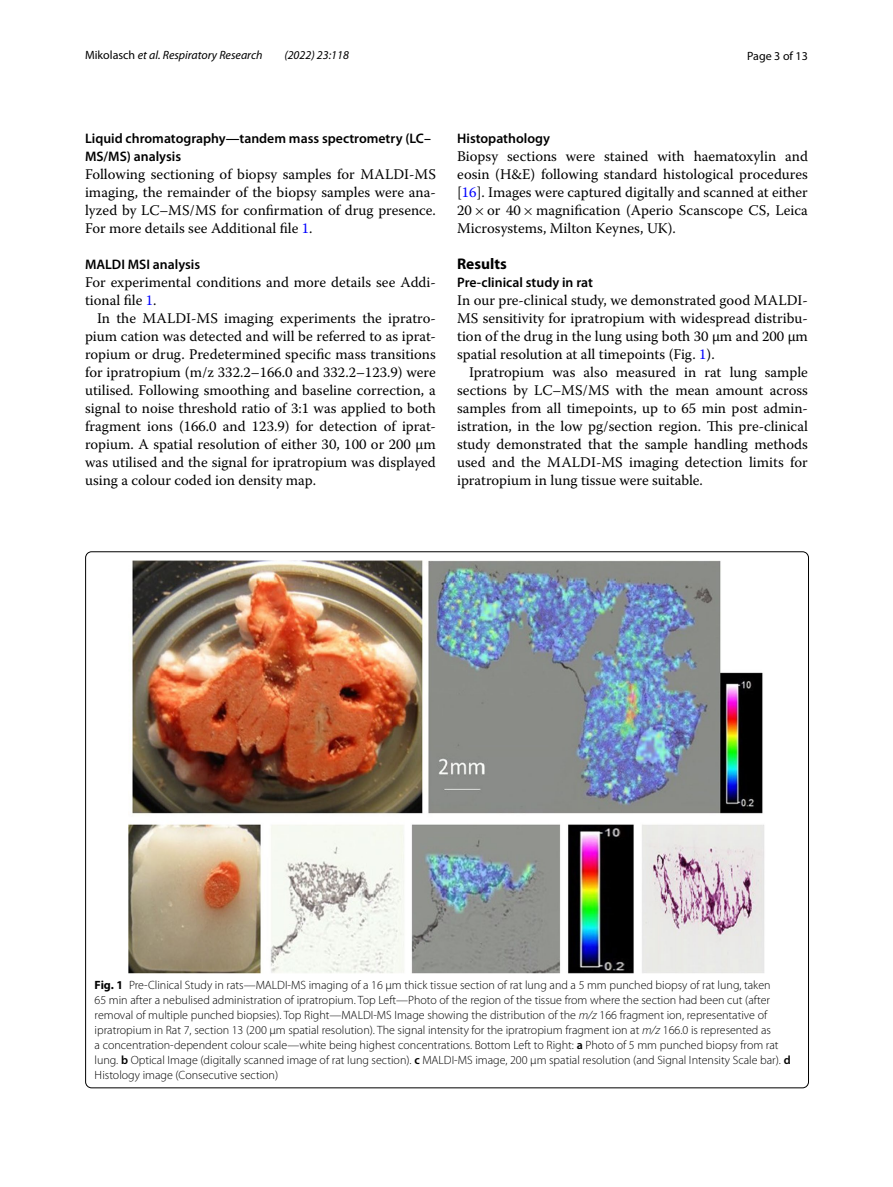
<style>
.page{position:relative;width:893px;height:1187px;background:#fff}
.page>*{position:absolute;margin:0;border:0;box-sizing:border-box;transform-origin:0 0}
.t1{font:700 15.45px "Myriad Pro";color:#000}
.t2{font:14.7px/18px "Warnock Pro";color:#000;text-align:justify}
.t3{font:600 13.8px/18px "Myriad Pro";color:#000}
.t4{font:300 12px/15px "Myriad Pro";color:#000}
.t5{font:italic 12px "Myriad Pro";color:#000}
.t6{font:12px "Myriad Pro";color:#000}
.s1{font-style:normal}
.s2{color:#00f}
.s3{font-family:"MTSY"}
.s4{font-weight:700}
.s5{font-style:italic}
.s6{font-weight:600}
</style>
<div class="page">
<img style="left:128px;top:560px;width:637px;height:413px">
<p class="t5" style="left:85px;top:48px;width:179px"><span class="s1">Mikolasch</span> et al. Respiratory Research</p>
<p class="t5" style="left:284px;top:48px;width:66px">(2022) 23:118</p>
<p class="t6" style="left:747px;top:48px;width:62px">Page 3 of 13</p>
<p class="t3" style="left:85px;top:129px;width:347px">Liquid chromatography—tandem mass spectrometry (LC–<br>MS/MS) analysis</p>
<p class="t2" style="left:85px;top:165px;width:352px">Following sectioning of biopsy samples for MALDI-MS imaging, the remainder of the biopsy samples were ana&shy;lyzed by LC–MS/MS for confirmation of drug presence.<br>For more details see Additional file <span class="s2">1</span>.</p>
<p class="t3" style="left:85px;top:255px;width:117px">MALDI MSI analysis</p>
<p class="t2" style="left:85px;top:273px;width:352px">For experimental conditions and more details see Addi&shy;tional file <span class="s2">1</span>.</p>
<p class="t2" style="left:85px;top:309px;width:352px;text-indent:12px">In the MALDI-MS imaging experiments the ipratro&shy;pium cation was detected and will be referred to as iprat&shy;ropium or drug. Predetermined specific mass transitions for ipratropium (m/z 332.2–166.0 and 332.2–123.9) were utilised. Following smoothing and baseline correction, a signal to noise threshold ratio of 3:1 was applied to both fragment ions (166.0 and 123.9) for detection of iprat&shy;ropium. A spatial resolution of either 30, 100 or 200 µm was utilised and the signal for ipratropium was displayed using a colour coded ion density map.</p>
<p class="t3" style="left:457px;top:129px;width:94px">Histopathology</p>
<p class="t2" style="left:457px;top:147px;width:352px">Biopsy sections were stained with haematoxylin and eosin (H&amp;E) following standard histological procedures [<span class="s2">16</span>]. Images were captured digitally and scanned at either 20<span class="s3">×</span>or 40<span class="s3">×</span>magnification (Aperio Scanscope CS, Leica Microsystems, Milton Keynes, UK).</p>
<p class="t1" style="left:457px;top:254px;width:51px">Results</p>
<p class="t3" style="left:457px;top:273px;width:137px">Pre‑clinical study in rat</p>
<p class="t2" style="left:457px;top:291px;width:352px">In our pre-clinical study, we demonstrated good MALDI-MS sensitivity for ipratropium with widespread distribu&shy;tion of the drug in the lung using both 30 µm and 200 µm spatial resolution at all timepoints (Fig. <span class="s2">1</span>).</p>
<p class="t2" style="left:457px;top:363px;width:352px;text-indent:12px">Ipratropium was also measured in rat lung sample sections by LC–MS/MS with the mean amount across samples from all timepoints, up to 65 min post admin&shy;istration, in the low pg/section region. This pre-clinical study demonstrated that the sample handling methods used and the MALDI-MS imaging detection limits for ipratropium in lung tissue were suitable.</p>
<p class="t4" style="left:95px;top:977px;width:697px"><span class="s4">Fig. 1</span> Pre-Clinical Study in rats—MALDI-MS imaging of a 16 µm thick tissue section of rat lung and a 5 mm punched biopsy of rat lung, taken<br>65 min after a nebulised administration of ipratropium. Top Left—Photo of the region of the tissue from where the section had been cut (after removal of multiple punched biopsies). Top Right—MALDI-MS Image showing the distribution of the <span class="s5">m/z</span> 166 fragment ion, representative of ipratropium in Rat 7, section 13 (200 µm spatial resolution). The signal intensity for the ipratropium fragment ion at <span class="s5">m/z</span> 166.0 is represented as<br>a concentration-dependent colour scale—white being highest concentrations. Bottom Left to Right: <span class="s6">a</span> Photo of 5 mm punched biopsy from rat lung. <span class="s6">b</span> Optical Image (digitally scanned image of rat lung section). <span class="s6">c</span> MALDI-MS image, 200 µm spatial resolution (and Signal Intensity Scale bar). <span class="s6">d </span>Histology image (Consecutive section)</p>
</div>
